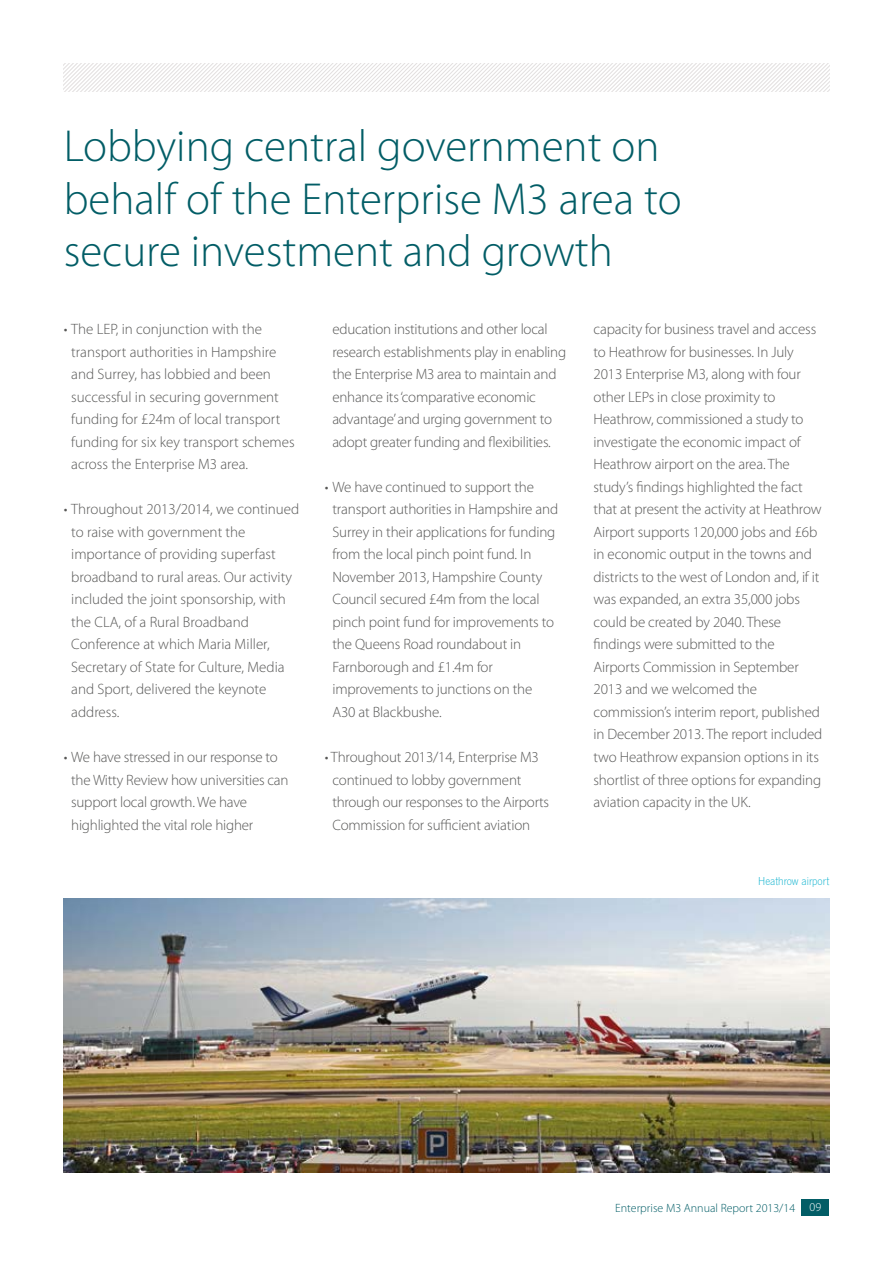
<style>
.page{position:relative;width:893px;height:1263px;background:#fff}
.page>*{position:absolute;margin:0;border:0;box-sizing:border-box;transform-origin:0 0}
.t1{font:300 45px/52.5px "Myriad Pro";color:#025d66}
.t2{font:300 15px/22.5px "Myriad Pro";letter-spacing:-.01em;color:#575756}
.t3{font:300 12px "Myriad Pro";color:#025d66}
.t4{font:300 12px "News Gothic T";color:#1ab6d1}
.s1{color:#fff}
</style>
<div class="page">
<div style="left:802px;top:1199px;width:27px;height:16px;background:#025d66"></div>
<svg style="left:64px;top:64px;width:765px;height:27px"></svg>
<img style="left:64px;top:898px;width:765px;height:274px">
<h1 class="t1" style="left:64px;top:120px;width:619px">Lobbying central government on behalf of the Enterprise M3 area to secure investment and growth</h1>
<p class="t2" style="left:71px;top:318px;width:225px;text-indent:-8px">• The LEP, in conjunction with the transport authorities in Hampshire and Surrey, has lobbied and been successful in securing government funding for £24m of local transport funding for six key transport schemes across the Enterprise M3 area.</p>
<p class="t2" style="left:71px;top:498px;width:230px;text-indent:-8px">• Throughout 2013/2014, we continued to raise with government the importance of providing superfast broadband to rural areas. Our activity included the joint sponsorship, with the CLA, of a Rural Broadband<br>Conference at which Maria Miller,<br>Secretary of State for Culture, Media and Sport, delivered the keynote address.</p>
<p class="t2" style="left:71px;top:746px;width:219px;text-indent:-8px">• We have stressed in our response to the Witty Review how universities can support local growth. We have highlighted the vital role higher</p>
<p class="t2" style="left:332px;top:318px;width:235px">education institutions and other local research establishments play in enabling the Enterprise M3 area to maintain and enhance its ‘comparative economic advantage’ and urging government to adopt greater funding and flexibilities.</p>
<p class="t2" style="left:332px;top:476px;width:227px;text-indent:-8px">• We have continued to support the transport authorities in Hampshire and<br>Surrey in their applications for funding from the local pinch point fund. In<br>November 2013, Hampshire County<br>Council secured £4m from the local pinch point fund for improvements to the Queens Road roundabout in<br>Farnborough and £1.4m for improvements to junctions on the<br>A30 at Blackbushe.</p>
<p class="t2" style="left:332px;top:746px;width:218px;text-indent:-8px">• Throughout 2013/14, Enterprise M3 continued to lobby government through our responses to the Airports Commission for sufficient aviation</p>
<p class="t2" style="left:593px;top:318px;width:230px">capacity for business travel and access to Heathrow for businesses. In July 2013 Enterprise M3, along with four other LEPs in close proximity to Heathrow, commissioned a study to investigate the economic impact of Heathrow airport on the area. The study’s findings highlighted the fact that at present the activity at Heathrow Airport supports 120,000 jobs and £6b in economic output in the towns and districts to the west of London and, if it was expanded, an extra 35,000 jobs could be created by 2040. These findings were submitted to the Airports Commission in September 2013 and we welcomed the commission’s interim report, published in December 2013. The report included two Heathrow expansion options in its shortlist of three options for expanding aviation capacity in the UK.</p>
<p class="t4" style="left:758px;top:874px;width:73px">Heathrow airport</p>
<p class="t3" style="left:615px;top:1200px;width:208px">Enterprise M3 Annual Report 2013/14 <span class="s1">09</span></p>
</div>
